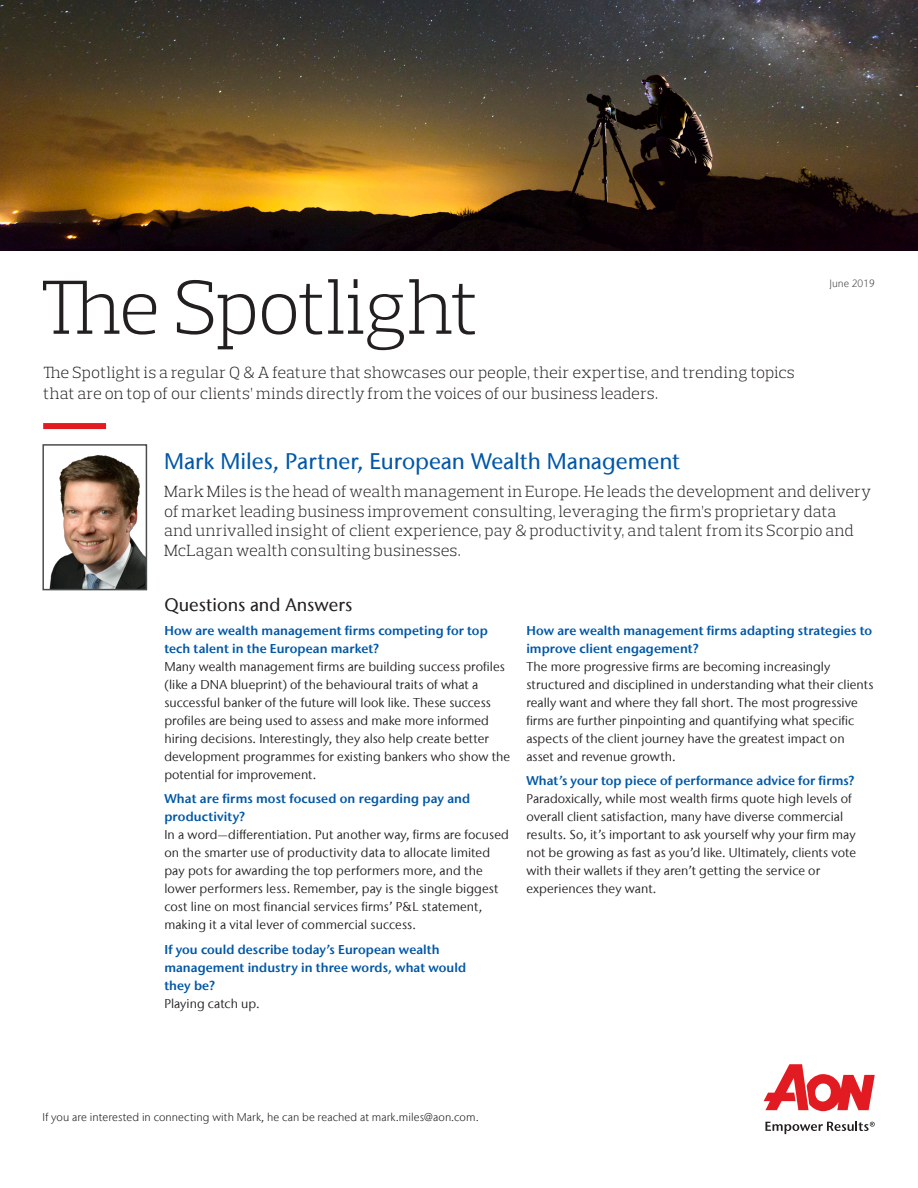
<style>
.page{position:relative;width:918px;height:1188px;background:#fff}
.page>*{position:absolute;margin:0;border:0;box-sizing:border-box;transform-origin:0 0}
.Publication_Title{font:300 78px "Prelo Slab";letter-spacing:-.02em;color:#231f20}
.Headline__1{font:500 22.5px "Stone Sans IIITC Com";letter-spacing:-.005em;color:#0157a8}
.Headline__1-2{font:500 18px "Stone Sans IIITC Com";color:#231f20}
.Subhead__1-Prelo{font:300 16.5px/19.5px "Prelo Slab";letter-spacing:.005em;color:#231f20}
.Body_Copy{font:12.75px/18px "Stone Sans IIITC Com";letter-spacing:.005em;color:#231f20}
.Body_Copy-2{font:600 12.75px/18px "Stone Sans IIITC Com";letter-spacing:.005em;color:#0157a8}
.t1{font:300 11.25px "Stone Sans IIITC Com";letter-spacing:.01em;color:#231f20}
.Issue___Date{font:300 10.5px "Stone Sans IIITC Com";color:#4b4c4d}
</style>
<div class="page">
<img style="left:49px;top:455px;width:95px;height:132px">
<div style="left:42px;top:444px;width:105px;height:146px;border:2px solid #4b4c4d"></div>
<div style="left:43px;top:423px;width:63px;height:6px;background:#e21a21"></div>
<img style="left:0;top:0;width:918px;height:251px">
<svg style="left:764px;top:1064px;width:111px;height:47px"></svg>
<svg style="left:765px;top:1121px;width:110px;height:13px"></svg>
<p class="Publication_Title" style="left:39px;top:260px;width:442px">The Spotlight</p>
<p class="Issue___Date" style="left:830px;top:277px;width:47px">June 2019</p>
<p class="Subhead__1-Prelo" style="left:43px;top:362px;width:753px;line-height:21px">The Spotlight is a regular Q &amp; A feature that showcases our people, their expertise, and trending topics that are on top of our clients’ minds directly from the voices of our business leaders.</p>
<p class="Headline__1" style="left:164px;top:447px;width:518px">Mark Miles, Partner, European Wealth Management</p>
<p class="Subhead__1-Prelo" style="left:164px;top:482px;width:708px">Mark Miles is the head of wealth management in Europe. He leads the development and delivery of market leading business improvement consulting, leveraging the firm’s proprietary data<br>and unrivalled insight of client experience, pay &amp; productivity, and talent from its Scorpio and McLagan wealth consulting businesses.</p>
<p class="Headline__1-2" style="left:164px;top:594px;width:189px">Questions and Answers</p>
<p class="Body_Copy-2" style="left:164px;top:621px;width:325px">How are wealth management firms competing for top tech talent in the European market?</p>
<p class="Body_Copy" style="left:164px;top:657px;width:347px">Many wealth management firms are building success profiles (like a DNA blueprint) of the behavioural traits of what a successful banker of the future will look like. These success profiles are being used to assess and make more informed hiring decisions. Interestingly, they also help create better development programmes for existing bankers who show the potential for improvement.</p>
<p class="Body_Copy-2" style="left:164px;top:790px;width:307px">What are firms most focused on regarding pay and productivity?</p>
<p class="Body_Copy" style="left:164px;top:826px;width:346px">In a word—differentiation. Put another way, firms are focused on the smarter use of productivity data to allocate limited pay pots for awarding the top performers more, and the lower performers less. Remember, pay is the single biggest cost line on most financial services firms’ P&amp;L statement, making it a vital lever of commercial success.</p>
<p class="Body_Copy-2" style="left:164px;top:940px;width:303px">If you could describe today’s European wealth management industry in three words, what would they be?</p>
<p class="Body_Copy" style="left:164px;top:994px;width:97px">Playing catch up.</p>
<p class="Body_Copy-2" style="left:526px;top:621px;width:347px">How are wealth management firms adapting strategies to improve client engagement?</p>
<p class="Body_Copy" style="left:526px;top:657px;width:349px">The more progressive firms are becoming increasingly structured and disciplined in understanding what their clients really want and where they fall short. The most progressive firms are further pinpointing and quantifying what specific aspects of the client journey have the greatest impact on asset and revenue growth.</p>
<p class="Body_Copy-2" style="left:526px;top:772px;width:330px">What’s your top piece of performance advice for firms?</p>
<p class="Body_Copy" style="left:526px;top:790px;width:331px">Paradoxically, while most wealth firms quote high levels of overall client satisfaction, many have diverse commercial results. So, it’s important to ask yourself why your firm may not be growing as fast as you’d like. Ultimately, clients vote with their wallets if they aren’t getting the service or experiences they want.</p>
<p class="t1" style="left:43px;top:1110px;width:438px">If you are interested in connecting with Mark, he can be reached at mark.miles@aon.com.</p>
</div>
